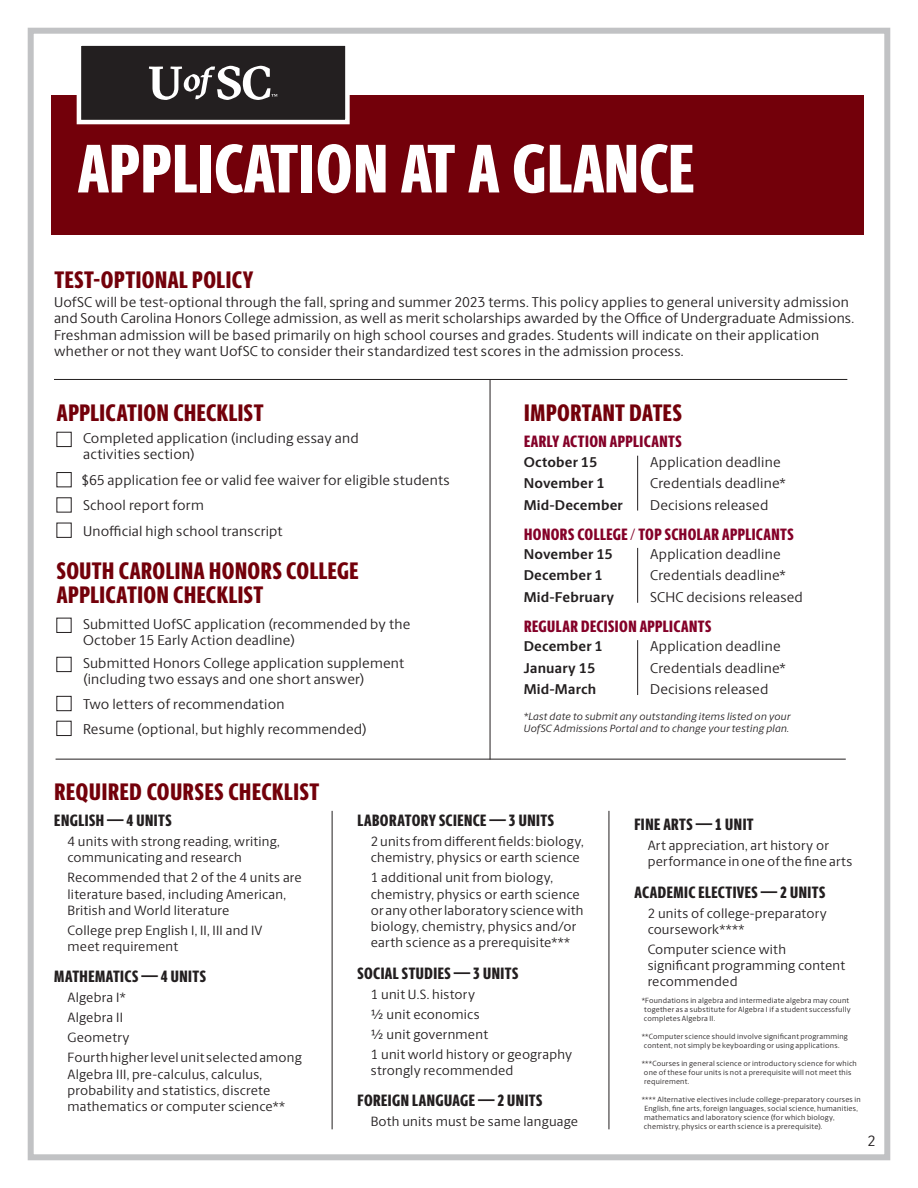
<style>
.page{position:relative;width:918px;height:1188px;background:#fff}
.page>*{position:absolute;margin:0;border:0;box-sizing:border-box;transform-origin:0 0}
.t1{font:800 69px "Berlingske Sans X Cn";letter-spacing:.005em;color:#fff}
.lists_heading{font:800 24px/24px "Berlingske Sans X Cn";letter-spacing:.02em;color:#73000a}
._17_subhead_1{font:800 24px "Berlingske Sans X Cn";letter-spacing:.03em;color:#73000a}
._19_subhead_2{font:800 16.5px "Berlingske Sans X Cn";letter-spacing:.03em;color:#231f20}
._17_body_text{font:800 16.5px "Berlingske Sans X Cn";letter-spacing:.025em;color:#840128}
.t2{font:15px "Berlingske Sans";color:#231f20}
._17_body_text-2{font:14.25px/16.5px "Berlingske Sans";letter-spacing:.01em;color:#231f20}
._17_body_text-3{font:700 14.25px "Berlingske Sans";letter-spacing:.015em;color:#231f20}
._19_body_list_text{font:13.5px/16.2px "Berlingske Sans";letter-spacing:.015em;color:#231f20}
._17_body_text-4{font:italic 10.5px/12px "Berlingske Sans";letter-spacing:.025em;color:#231f20}
._19_legal_text{font:7.5px/9px "Berlingske Sans";letter-spacing:.03em;color:#231f20}
</style>
<div class="page">
<div style="left:28px;top:28px;width:862px;height:1132px;border:6px solid #c1c2c4"></div>
<div style="left:52px;top:96px;width:812px;height:139px;background:#73000a"></div>
<div style="left:79px;top:44px;width:268px;height:78px;background:#231f20"></div>
<div style="left:77px;top:41px;width:273px;height:83px;border:4px solid #fff"></div>
<svg style="left:149px;top:66px;width:128px;height:34px"></svg>
<div style="left:57px;top:432px;width:15px;height:15px;border:1px solid #231f20"></div>
<div style="left:57px;top:472px;width:15px;height:15px;border:1px solid #231f20"></div>
<div style="left:57px;top:523px;width:15px;height:15px;border:1px solid #231f20"></div>
<div style="left:56px;top:618px;width:15px;height:15px;border:1px solid #231f20"></div>
<div style="left:56px;top:657px;width:15px;height:15px;border:1px solid #231f20"></div>
<div style="left:56px;top:696px;width:15px;height:15px;border:1px solid #231f20"></div>
<div style="left:56px;top:721px;width:15px;height:15px;border:1px solid #231f20"></div>
<hr style="left:490px;top:380px;width:1px;height:380px;background:#231f20">
<hr style="left:56px;top:759px;width:790px;height:1px;background:#231f20">
<hr style="left:54px;top:379px;width:793px;height:1px;background:#231f20">
<hr style="left:637px;top:456px;width:1px;height:55px;background:#231f20">
<hr style="left:637px;top:548px;width:1px;height:55px;background:#231f20">
<hr style="left:637px;top:640px;width:1px;height:55px;background:#231f20">
<hr style="left:332px;top:811px;width:1px;height:318px;background:#231f20">
<hr style="left:609px;top:811px;width:1px;height:318px;background:#231f20">
<p class="t1" style="left:78px;top:117px;width:618px">APPLICATION AT A GLANCE</p>
<p class="lists_heading" style="left:54px;top:268px;width:201px">TEST-OPTIONAL POLICY</p>
<p class="_17_body_text-2" style="left:54px;top:293px;width:802px">UofSC will be test-optional through the fall, spring and summer 2023 terms. This policy applies to general university admission and South Carolina Honors College admission, as well as merit scholarships awarded by the Office of Undergraduate Admissions.<br>Freshman admission will be based primarily on high school courses and grades. Students will indicate on their application whether or not they want UofSC to consider their standardized test scores in the admission process.</p>
<p class="lists_heading" style="left:57px;top:400px;width:208px">APPLICATION CHECKLIST</p>
<p class="_17_body_text-2" style="left:83px;top:429px;width:277px">Completed application (including essay and activities section)</p>
<p class="_17_body_text-2" style="left:83px;top:497px;width:122px">School report form</p>
<p class="_17_body_text-2" style="left:81px;top:471px;width:370px">$65 application fee or valid fee waiver for eligible students</p>
<p class="_17_body_text-2" style="left:83px;top:522px;width:201px">Unofficial high school transcript</p>
<p class="lists_heading" style="left:57px;top:558px;width:303px">SOUTH CAROLINA HONORS COLLEGE<br>APPLICATION CHECKLIST</p>
<p class="_17_body_text-2" style="left:83px;top:615px;width:329px">Submitted UofSC application (recommended by the<br>October 15 Early Action deadline)</p>
<p class="_17_body_text-2" style="left:83px;top:654px;width:323px">Submitted Honors College application supplement (including two essays and one short answer)</p>
<p class="_17_body_text-2" style="left:83px;top:695px;width:203px">Two letters of recommendation</p>
<p class="_17_body_text-2" style="left:83px;top:720px;width:286px">Resume (optional, but highly recommended)</p>
<p class="lists_heading" style="left:524px;top:400px;width:159px">IMPORTANT DATES</p>
<p class="_17_body_text-2" style="left:650px;top:453px;width:132px">Application deadline</p>
<p class="_17_body_text-2" style="left:650px;top:475px;width:137px">Credentials deadline*</p>
<p class="_17_body_text-2" style="left:650px;top:496px;width:120px">Decisions released</p>
<p class="_17_body_text" style="left:524px;top:429px;width:159px">EARLY ACTION APPLICANTS</p>
<p class="_17_body_text-3" style="left:524px;top:451px;width:75px">October 15</p>
<p class="_17_body_text-3" style="left:524px;top:473px;width:83px">November 1</p>
<p class="_17_body_text-3" style="left:524px;top:494px;width:101px">Mid-December</p>
<p class="_17_body_text" style="left:524px;top:522px;width:271px">HONORS COLLEGE / TOP SCHOLAR APPLICANTS</p>
<p class="_17_body_text-2" style="left:650px;top:545px;width:132px">Application deadline</p>
<p class="_17_body_text-2" style="left:650px;top:567px;width:137px">Credentials deadline*</p>
<p class="_17_body_text-2" style="left:650px;top:588px;width:154px">SCHC decisions released</p>
<p class="_17_body_text-3" style="left:524px;top:543px;width:91px">November 15</p>
<p class="_17_body_text-3" style="left:524px;top:565px;width:81px">December 1</p>
<p class="_17_body_text-3" style="left:524px;top:587px;width:92px">Mid-February</p>
<p class="_17_body_text" style="left:524px;top:614px;width:189px">REGULAR DECISION APPLICANTS</p>
<p class="_17_body_text-3" style="left:524px;top:636px;width:81px">December 1</p>
<p class="_17_body_text-3" style="left:524px;top:657px;width:73px">January 15</p>
<p class="_17_body_text-3" style="left:524px;top:679px;width:74px">Mid-March</p>
<p class="_17_body_text-4" style="left:524px;top:710px;width:268px">*Last date to submit any outstanding items listed on your<br>UofSC Admissions Portal and to change your testing plan.</p>
<p class="_17_body_text-2" style="left:650px;top:637px;width:132px">Application deadline</p>
<p class="_17_body_text-2" style="left:650px;top:659px;width:137px">Credentials deadline*</p>
<p class="_17_body_text-2" style="left:650px;top:681px;width:120px">Decisions released</p>
<p class="_17_subhead_1" style="left:54px;top:774px;width:267px">REQUIRED COURSES CHECKLIST</p>
<p class="_19_subhead_2" style="left:54px;top:808px;width:119px">ENGLISH — 4 UNITS</p>
<p class="_19_body_list_text" style="left:68px;top:833px;width:214px">4 units with strong reading, writing, communicating and research</p>
<p class="_19_body_list_text" style="left:68px;top:869px;width:236px">Recommended that 2 of the 4 units are literature based, including American,<br>British and World literature</p>
<p class="_19_body_list_text" style="left:68px;top:921px;width:197px">College prep English I, II, III and IV meet requirement</p>
<p class="_19_subhead_2" style="left:54px;top:964px;width:153px">MATHEMATICS — 4 UNITS</p>
<p class="_19_body_list_text" style="left:68px;top:989px;width:60px">Algebra I*</p>
<p class="_19_body_list_text" style="left:68px;top:1009px;width:57px">Algebra II</p>
<p class="_19_body_list_text" style="left:68px;top:1029px;width:64px">Geometry</p>
<p class="_19_body_list_text" style="left:68px;top:1049px;width:236px">Fourth higher level unit selected among Algebra III, pre-calculus, calculus, probability and statistics, discrete mathematics or computer science**</p>
<p class="_19_subhead_2" style="left:358px;top:808px;width:198px">LABORATORY SCIENCE — 3 UNITS</p>
<p class="_19_body_list_text" style="left:371px;top:833px;width:214px">2 units from different fields: biology, chemistry, physics or earth science</p>
<p class="_19_body_list_text" style="left:371px;top:869px;width:214px">1 additional unit from biology, chemistry, physics or earth science or any other laboratory science with biology, chemistry, physics and/or earth science as a prerequisite***</p>
<p class="_19_subhead_2" style="left:358px;top:961px;width:162px">SOCIAL STUDIES — 3 UNITS</p>
<p class="_19_body_list_text" style="left:371px;top:985px;width:106px">1 unit U.S. history</p>
<p class="_19_body_list_text" style="left:371px;top:1005px;width:110px">½ unit economics</p>
<p class="_19_body_list_text" style="left:371px;top:1025px;width:119px">½ unit government</p>
<p class="_19_body_list_text" style="left:371px;top:1045px;width:203px">1 unit world history or geography strongly recommended</p>
<p class="_19_subhead_2" style="left:358px;top:1088px;width:186px">FOREIGN LANGUAGE — 2 UNITS</p>
<p class="_19_body_list_text" style="left:371px;top:1113px;width:209px">Both units must be same language</p>
<p class="_19_subhead_2" style="left:634px;top:812px;width:121px">FINE ARTS — 1 UNIT</p>
<p class="_19_body_list_text" style="left:648px;top:837px;width:206px">Art appreciation, art history or performance in one of the fine arts</p>
<p class="_19_subhead_2" style="left:634px;top:880px;width:192px">ACADEMIC ELECTIVES — 2 UNITS</p>
<p class="_19_body_list_text" style="left:648px;top:904px;width:181px">2 units of college-preparatory coursework****</p>
<p class="_19_body_list_text" style="left:648px;top:941px;width:199px">Computer science with significant programming content recommended</p>
<p class="_19_legal_text" style="left:644px;top:996px;width:208px;text-indent:-2px">*Foundations in algebra and intermediate algebra may count together as a substitute for Algebra I if a student successfully completes Algebra II.</p>
<p class="_19_legal_text" style="left:644px;top:1032px;width:205px;text-indent:-2px">**Computer science should involve significant programming content, not simply be keyboarding or using applications.</p>
<p class="_19_legal_text" style="left:644px;top:1059px;width:214px;text-indent:-2px">***Courses in general science or introductory science for which one of these four units is not a prerequisite will not meet this requirement.</p>
<p class="_19_legal_text" style="left:644px;top:1095px;width:218px;text-indent:-2px">**** Alternative electives include college-preparatory courses in English, fine arts, foreign languages, social science, humanities, mathematics and laboratory science (for which biology, chemistry, physics or earth science is a prerequisite).</p>
<p class="t2" style="left:868px;top:1130px;width:10px">2</p>
</div>
